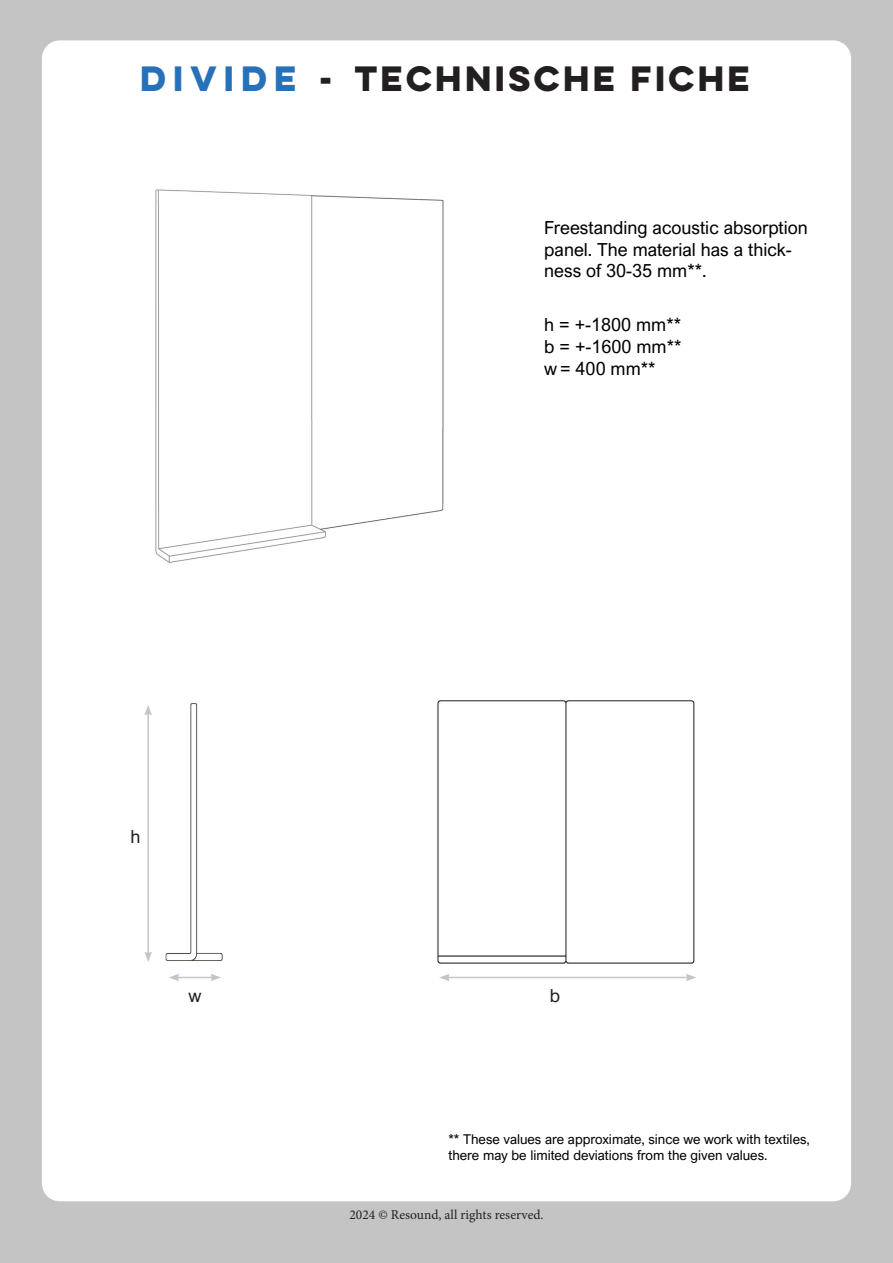
<style>
.page{position:relative;width:893px;height:1263px;background:#c4c4c4}
.page>*{position:absolute;margin:0;border:0;box-sizing:border-box;transform-origin:0 0}
.t1{font:700 31.5px "Lulo Clean W01 One";letter-spacing:-.12em;color:#231f20}
.t2{font:18px/21.6px "Arial Nova";color:#000}
.t3{font:18px "Arial Nova";color:#231f20}
.t4{font:13.5px/16.2px "Arial Nova";color:#000}
.t5{font:13.5px "Minion Pro";color:#231f20}
.s1{color:#2771b9}
</style>
<div class="page">
<div style="left:42px;top:40px;width:809px;height:1161px;background:#fff;border-radius:18px"></div>
<img style="left:165px;top:703px;width:58px;height:276px">
<hr style="left:147px;top:713px;width:2px;height:241px;background:#c4c5c5">
<svg style="left:144px;top:705px;width:8px;height:10px"></svg>
<svg style="left:144px;top:952px;width:8px;height:10px"></svg>
<hr style="left:177px;top:977px;width:36px;height:1px;background:#c4c5c5">
<svg style="left:211px;top:974px;width:10px;height:7px"></svg>
<svg style="left:169px;top:974px;width:10px;height:7px"></svg>
<img style="left:437px;top:700px;width:258px;height:279px">
<hr style="left:447px;top:977px;width:241px;height:1px;background:#c4c5c5">
<svg style="left:686px;top:974px;width:10px;height:7px"></svg>
<svg style="left:439px;top:974px;width:11px;height:7px"></svg>
<img style="left:155px;top:189px;width:289px;height:374px">
<p class="t1" style="left:140px;top:56px;width:618px"><span class="s1">DIVIDE</span> - TECHNISCHE FICHE</p>
<p class="t2" style="left:544px;top:217px;width:265px">Freestanding acoustic absorption panel. The material has a thick&shy;ness of 30-35 mm**.</p>
<p class="t2" style="left:544px;top:314px;width:138px">h = +-1800 mm**</p>
<p class="t2" style="left:544px;top:336px;width:139px">b = +-1600 mm** w = 400 mm**</p>
<p class="t3" style="left:130px;top:827px;width:12px">h</p>
<p class="t3" style="left:188px;top:985px;width:14px">w</p>
<p class="t3" style="left:550px;top:985px;width:12px">b</p>
<p class="t4" style="left:448px;top:1131px;width:363px">** These values are approximate, since we work with textiles, there may be limited deviations from the given values.</p>
<p class="t5" style="left:349px;top:1205px;width:196px">2024 © Resound, all rights reserved.</p>
</div>
